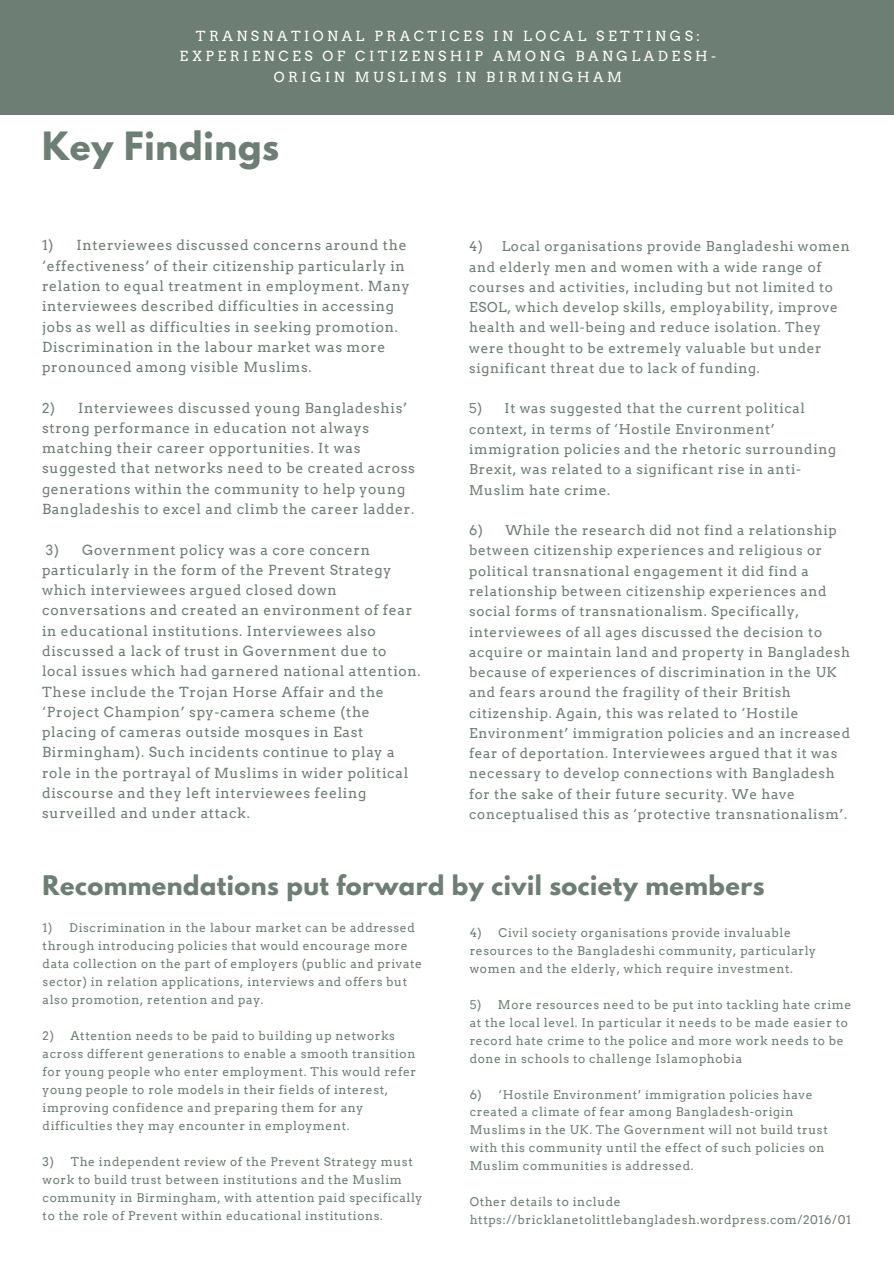
<style>
.page{position:relative;width:894px;height:1264px;background:#fff}
.page>*{position:absolute;margin:0;border:0;box-sizing:border-box;transform-origin:0 0}
.t1{font:700 34.5px "League Spartan";letter-spacing:.02em;color:#6d7e74}
.t2{font:700 24px "League Spartan";letter-spacing:.02em;color:#6d7e74}
.t3{font:13.95px/20.2px "Arvo";letter-spacing:.05em;color:#6d7e74}
.t4{font:13.95px/20.2px "Arvo";letter-spacing:.25em;color:#fff;text-align:center}
.t5{font:13.5px/20.2px "Arvo";letter-spacing:.05em;color:#6d7e74}
.t6{font:12px/18px "Arvo";letter-spacing:.05em;color:#6d7e74}
</style>
<div class="page">
<div style="left:0;top:0;width:893px;height:115px;background:#6d7e74"></div>
<p class="t4" style="left:179px;top:26px;width:538px">TRANSNATIONAL PRACTICES IN LOCAL SETTINGS:<br>EXPERIENCES OF CITIZENSHIP AMONG BANGLADESH-<br>ORIGIN MUSLIMS IN BIRMINGHAM</p>
<h1 class="t1" style="left:42px;top:129px;width:239px">Key Findings</h1>
<p class="t3" style="left:42px;top:235px;width:369px">1) Interviewees discussed concerns around the ‘effectiveness’ of their citizenship particularly in relation to equal treatment in employment. Many interviewees described difficulties in accessing jobs as well as difficulties in seeking promotion.<br>Discrimination in the labour market was more pronounced among visible Muslims.</p>
<p class="t3" style="left:42px;top:397px;width:374px">2) Interviewees discussed young Bangladeshis’ strong performance in education not always matching their career opportunities. It was suggested that networks need to be created across generations within the community to help young Bangladeshis to excel and climb the career ladder.</p>
<p class="t3" style="left:42px;top:539px;width:380px">3) Government policy was a core concern particularly in the form of the Prevent Strategy which interviewees argued closed down conversations and created an environment of fear in educational institutions. Interviewees also discussed a lack of trust in Government due to local issues which had garnered national attention.<br>These include the Trojan Horse Affair and the ‘Project Champion’ spy-camera scheme (the placing of cameras outside mosques in East Birmingham). Such incidents continue to play a role in the portrayal of Muslims in wider political discourse and they left interviewees feeling surveilled and under attack.</p>
<p class="t5" style="left:469px;top:236px;width:382px">4) Local organisations provide Bangladeshi women and elderly men and women with a wide range of courses and activities, including but not limited to ESOL, which develop skills, employability, improve health and well-being and reduce isolation. They were thought to be extremely valuable but under significant threat due to lack of funding.</p>
<p class="t5" style="left:469px;top:398px;width:368px">5) It was suggested that the current political context, in terms of ‘Hostile Environment’ immigration policies and the rhetoric surrounding Brexit, was related to a significant rise in anti-Muslim hate crime.</p>
<p class="t5" style="left:469px;top:520px;width:382px">6) While the research did not find a relationship between citizenship experiences and religious or political transnational engagement it did find a relationship between citizenship experiences and social forms of transnationalism. Specifically, interviewees of all ages discussed the decision to acquire or maintain land and property in Bangladesh because of experiences of discrimination in the UK and fears around the fragility of their British citizenship. Again, this was related to ‘Hostile Environment’ immigration policies and an increased fear of deportation. Interviewees argued that it was necessary to develop connections with Bangladesh for the sake of their future security. We have conceptualised this as ‘protective transnationalism’.</p>
<h2 class="t2" style="left:43px;top:873px;width:723px">Recommendations put forward by civil society members</h2>
<p class="t6" style="left:469px;top:923px;width:348px">4) Civil society organisations provide invaluable resources to the Bangladeshi community, particularly women and the elderly, which require investment.</p>
<p class="t6" style="left:469px;top:995px;width:383px">5) More resources need to be put into tackling hate crime at the local level. In particular it needs to be made easier to record hate crime to the police and more work needs to be done in schools to challenge Islamophobia</p>
<p class="t6" style="left:469px;top:1085px;width:359px">6) ‘Hostile Environment’ immigration policies have created a climate of fear among Bangladesh-origin Muslims in the UK. The Government will not build trust with this community until the effect of such policies on Muslim communities is addressed.</p>
<p class="t6" style="left:469px;top:1192px;width:383px">Other details to include https://bricklanetolittlebangladesh.wordpress.com/2016/01</p>
<p class="t6" style="left:43px;top:919px;width:381px">1) Discrimination in the labour market can be addressed through introducing policies that would encourage more data collection on the part of employers (public and private sector) in relation applications, interviews and offers but also promotion, retention and pay.</p>
<p class="t6" style="left:43px;top:1026px;width:375px">2) Attention needs to be paid to building up networks across different generations to enable a smooth transition for young people who enter employment. This would refer young people to role models in their fields of interest, improving confidence and preparing them for any difficulties they may encounter in employment.</p>
<p class="t6" style="left:43px;top:1152px;width:381px">3) The independent review of the Prevent Strategy must work to build trust between institutions and the Muslim community in Birmingham, with attention paid specifically to the role of Prevent within educational institutions.</p>
</div>
